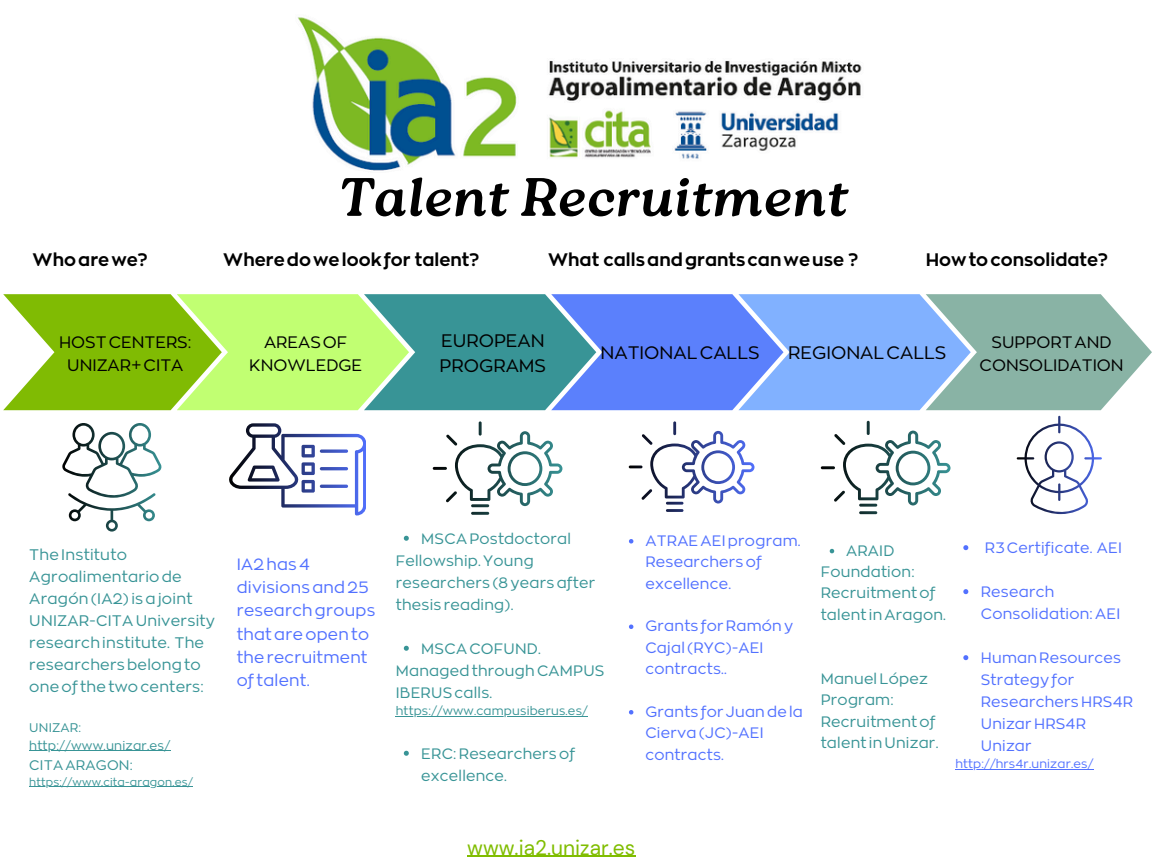
<style>
.page{position:relative;width:1152px;height:864px;background:#fff}
.page>*{position:absolute;margin:0;border:0;box-sizing:border-box;transform-origin:0 0}
.t1{font:italic 700 54px "Roca One";color:#000}
.t2{font:21px "DM Sans";color:#80bd00}
.t3{font:18px "RTL Corporative Bold";color:#000}
.t4{font:18px/24.8px "RTL Corporative Regular";color:#000}
.t5{font:16.5px/22.5px "RTL Corporative Regular";color:#000;text-align:center}
.t6{font:16.35px/23.2px "RTL Corporative Regular";letter-spacing:.015em;color:#5271ff}
.t7{font:15.15px/22px "RTL Corporative Regular";letter-spacing:.015em;color:#389496}
.t8{font:15px/21.3px "RTL Corporative Regular";letter-spacing:.015em;color:#389496}
.t9{font:15px/21.3px "RTL Corporative Regular";letter-spacing:.015em;color:#5271ff}
.t10{font:13.8px "RTL Corporative Regular";letter-spacing:.015em;color:#389496}
.t11{font:12.45px "RTL Corporative Regular";letter-spacing:.015em;color:#389496}
.t12{font:12px "RTL Corporative Regular";letter-spacing:.015em;color:#389496}
.t13{font:12px "RTL Corporative Regular";letter-spacing:.015em;color:#5271ff}
.t14{font:11.1px "RTL Corporative Regular";letter-spacing:.015em;color:#389496}
</style>
<div class="page">
<svg style="left:62px;top:423px;width:100px;height:109px"></svg>
<img style="left:298px;top:17px;width:564px;height:154px">
<hr style="left:29px;top:751px;width:141px;height:1px;background:#389496">
<hr style="left:29px;top:786px;width:164px;height:1px;background:#389496">
<svg style="left:404px;top:536px;width:5px;height:5px"></svg>
<svg style="left:404px;top:646px;width:5px;height:5px"></svg>
<hr style="left:396px;top:716px;width:192px;height:1px;background:#389496">
<svg style="left:404px;top:751px;width:5px;height:5px"></svg>
<svg style="left:629px;top:539px;width:4px;height:5px"></svg>
<svg style="left:629px;top:625px;width:4px;height:4px"></svg>
<svg style="left:629px;top:710px;width:4px;height:5px"></svg>
<svg style="left:963px;top:545px;width:5px;height:5px"></svg>
<svg style="left:963px;top:589px;width:5px;height:5px"></svg>
<svg style="left:963px;top:655px;width:5px;height:5px"></svg>
<hr style="left:955px;top:769px;width:138px;height:1px;background:#5271ff">
<hr style="left:467px;top:856px;width:168px;height:1px;background:#80bd00">
<svg style="left:229px;top:423px;width:137px;height:93px"></svg>
<svg style="left:433px;top:421px;width:129px;height:94px"></svg>
<svg style="left:629px;top:421px;width:126px;height:91px"></svg>
<svg style="left:1017px;top:416px;width:85px;height:99px"></svg>
<svg style="left:830px;top:549px;width:4px;height:4px"></svg>
<svg style="left:821px;top:421px;width:129px;height:93px"></svg>
<svg style="left:3px;top:294px;width:1149px;height:116px;background:#83b8a5"></svg>
<p class="t1" style="left:338px;top:166px;width:512px">Talent Recruitment</p>
<h6 class="t3" style="left:33px;top:248px;width:117px">Whoarewe?</h6>
<p class="t3" style="left:223px;top:248px;width:257px">Wheredowelookfor talent?</p>
<h6 class="t3" style="left:548px;top:248px;width:312px">What callsandgrantscanweuse ?</h6>
<p class="t3" style="left:926px;top:248px;width:184px">Howtoconsolidate?</p>
<p class="t5" style="left:59px;top:330px;width:134px">HOSTCENTERS:<br>UNIZAR+CITA</p>
<h6 class="t4" style="left:440px;top:327px;width:108px">EUROPEAN<br>PROGRAMS</h6>
<p class="t5" style="left:249px;top:330px;width:114px">AREASOF<br>KNOWLEDGE</p>
<p class="t5" style="left:980px;top:330px;width:146px">SUPPORTAND<br>CONSOLIDATION</p>
<h6 class="t4" style="left:601px;top:339px;width:161px">NATIONALCALLS</h6>
<p class="t4" style="left:788px;top:339px;width:160px">REGIONALCALLS</p>
<h4 class="t7" style="left:29px;top:542px;width:187px">TheInstituto<br>Agroalimentariode<br>Aragón(IA2) isajoint<br>UNIZAR-CITA University researchinstitute. The researchersbelongto oneof thetwocenters:</h4>
<h4 class="t11" style="left:29px;top:719px;width:54px">UNIZAR:</h4>
<h4 class="t11" style="left:29px;top:737px;width:142px">http://www.unizar.es/</h4>
<h4 class="t10" style="left:29px;top:756px;width:105px">CITA ARAGON:</h4>
<h4 class="t14" style="left:29px;top:774px;width:165px">https://www.cita-aragon.es/</h4>
<h3 class="t6" style="left:237px;top:551px;width:140px">IA2has4 divisionsand25 researchgroups thatareopento therecruitment of talent.</h3>
<h3 class="t8" style="left:421px;top:527px;width:151px">MSCA Postdoctoral</h3>
<h3 class="t8" style="left:396px;top:548px;width:201px;line-height:22px">Fellowship.Young researchers (8yearsafter thesis reading).</h3>
<h3 class="t8" style="left:421px;top:637px;width:121px">MSCA COFUND.</h3>
<h3 class="t8" style="left:396px;top:658px;width:210px;line-height:22px">Managedthrough CAMPUS<br>IBERUScalls.</h3>
<h3 class="t12" style="left:396px;top:702px;width:193px">https://www.campusiberus.es/</h3>
<h3 class="t8" style="left:421px;top:741px;width:155px;line-height:22px">ERC:Researchersof excellence.</h3>
<p class="t9" style="left:645px;top:529px;width:157px">ATRAE AEIprogram.<br>Researchersof excellence.</p>
<p class="t9" style="left:645px;top:614px;width:149px">Grants forRamóny<br>Cajal (RYC)-AEI contracts..</p>
<p class="t9" style="left:645px;top:700px;width:159px">Grants for Juandela<br>Cierva(JC)-AEI contracts.</p>
<p class="t8" style="left:846px;top:539px;width:50px">ARAID</p>
<p class="t8" style="left:821px;top:560px;width:127px">Foundation:<br>Recruitmentof talent in Aragon.</p>
<p class="t8" style="left:821px;top:667px;width:119px">Manuel López<br>Program:<br>Recruitmentof talent in Unizar.</p>
<p class="t9" style="left:985px;top:536px;width:139px">R3 Certificate. AEI</p>
<p class="t9" style="left:981px;top:580px;width:141px;line-height:22px">Research<br>Consolidation: AEI</p>
<p class="t9" style="left:981px;top:646px;width:154px;line-height:22px">HumanResources<br>Strategyfor<br>Researchers HRS4R<br>Unizar HRS4R<br>Unizar</p>
<p class="t13" style="left:955px;top:756px;width:139px">http://hrs4r.unizar.es/</p>
<p class="t2" style="left:467px;top:834px;width:170px">www.ia2.unizar.es</p>
</div>
